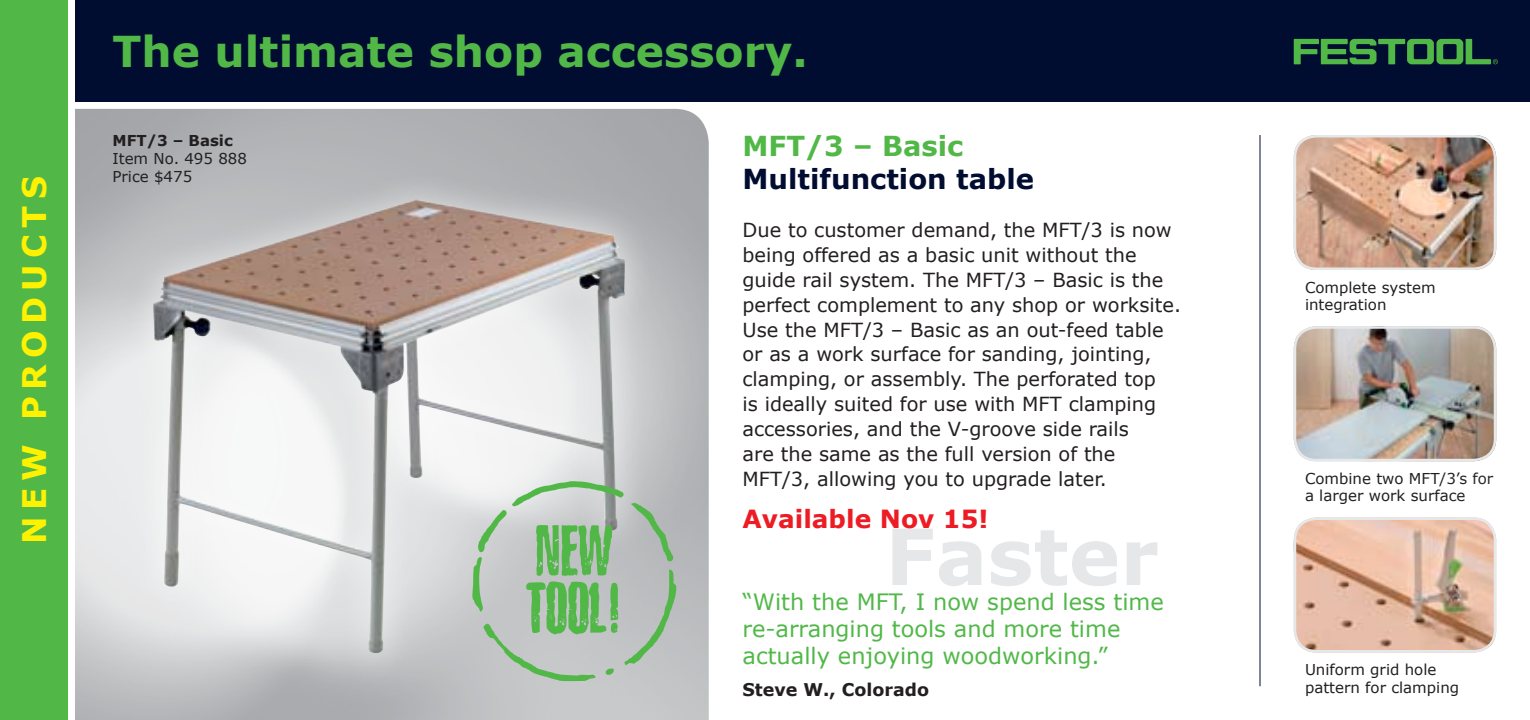
<style>
.page{position:relative;width:1530px;height:720px;background:#fff}
.page>*{position:absolute;margin:0;border:0;box-sizing:border-box;transform-origin:0 0}
.t1{font:700 77.5px "Verdana";color:#e6e7e8}
.t2{font:700 42.5px "Verdana";color:#51b848}
.t3{font:700 32.5px "Verdana";color:#fff200}
.t4{font:700 27.5px "Verdana";color:#000d31}
.t5{font:700 27.5px "Verdana";color:#51b848}
.t6{font:700 25px "Verdana";color:#ed1c24}
.t7{font:22.5px/27px "Verdana";color:#51b848}
.t8{font:19.5px/25px "Verdana";color:#231f20}
.t9{font:700 17.5px "Verdana";color:#231f20}
.t10{font:15px/17.5px "Verdana";color:#231f20}
.t11{font:700 15px "Verdana";color:#231f20}
</style>
<div class="page">
<img style="left:79px;top:109px;width:630px;height:611px">
<div style="left:68px;top:0;width:1462px;height:101px;background:#000d31"></div>
<hr style="left:1260px;top:135px;width:1px;height:551px;background:#000d31">
<svg style="left:1294px;top:39px;width:108px;height:25px"></svg>
<svg style="left:68px;top:0;width:11px;height:720px"></svg>
<div style="left:0;top:0;width:68px;height:720px;background:#51b848"></div>
<img style="left:1294px;top:135px;width:108px;height:135px">
<div style="left:1294px;top:135px;width:202px;height:135px;border:2px solid #e6e7e8;border-radius:21px"></div>
<img style="left:1294px;top:329px;width:108px;height:132px">
<div style="left:1294px;top:326px;width:202px;height:135px;border:2px solid #e6e7e8;border-radius:21px"></div>
<img style="left:1294px;top:518px;width:108px;height:134px">
<div style="left:1294px;top:518px;width:202px;height:134px;border:2px solid #e6e7e8;border-radius:21px"></div>
<div style="left:119px;top:165px;width:538px;height:514px;background:#fff;opacity:.5"></div>
<img style="left:153px;top:200px;width:270px;height:453px">
<svg style="left:472px;top:481px;width:204px;height:200px;background:#adc3ae"></svg>
<div style="left:1402px;top:0;width:128px;height:720px;background:#fff;opacity:.5"></div>
<h3 class="t3" style="left:13px;top:544px;width:367px;rotate:-90deg">new products</h3>
<h2 class="t2" style="left:112px;top:24px;width:697px">The ultimate shop accessory.</h2>
<p class="t11" style="left:112px;top:131px;width:122px">MFT/3 – Basic</p>
<p class="t10" style="left:112px;top:150px;width:136px">Item No. 495 888<br>Price $475</p>
<h3 class="t5" style="left:742px;top:128px;width:222px">MFT/3 – Basic</h3>
<h3 class="t4" style="left:742px;top:161px;width:293px">Multifunction table</h3>
<p class="t8" style="left:742px;top:217px;width:440px">Due to customer demand, the MFT/3 is now being offered as a basic unit without the guide rail system. The MFT/3 – Basic is the perfect complement to any shop or worksite.<br>Use the MFT/3 – Basic as an out-feed table or as a work surface for sanding, jointing, clamping, or assembly. The perforated top<br>is ideally suited for use with MFT clamping accessories, and the V-groove side rails<br>are the same as the full version of the MFT/3, allowing you to upgrade later.</p>
<p class="t6" style="left:742px;top:502px;width:248px">Available Nov 15!</p>
<h1 class="t1" style="left:885px;top:506px;width:275px">Faster</h1>
<p class="t7" style="left:742px;top:588px;width:423px">“With the MFT, I now spend less time re-arranging tools and more time actually enjoying woodworking.”</p>
<p class="t9" style="left:742px;top:678px;width:188px">Steve W., Colorado</p>
<p class="t10" style="left:1305px;top:279px;width:132px">Complete system integration</p>
<p class="t10" style="left:1305px;top:470px;width:190px">Combine two MFT/3’s for a larger work surface</p>
<p class="t10" style="left:1305px;top:661px;width:156px">Uniform grid hole pattern for clamping</p>
</div>
